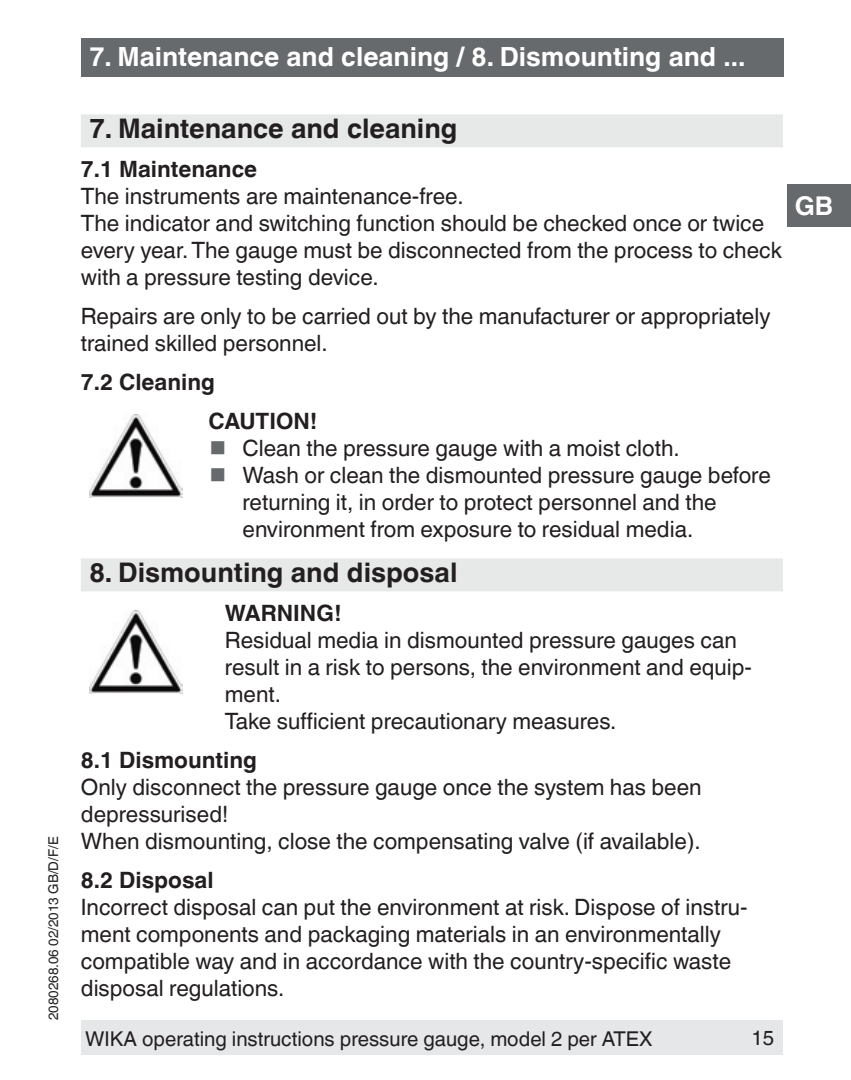
<style>
.page{position:relative;width:851px;height:1080px;background:#fff}
.page>*{position:absolute;margin:0;border:0;box-sizing:border-box;transform-origin:0 0}
.t1{font:700 27px "Helvetica World";color:#231f20}
.t2{font:700 26.4px "Helvetica World";color:#fff}
.t3{font:700 25.8px "Helvetica World";color:#fff}
.t4{font:22.5px/27px "Helvetica World";color:#231f20}
.t5{font:700 22.5px/39px "Helvetica World";color:#231f20}
.t6{font:20.4px "Helvetica World";color:#231f20}
.t7{font:13.5px "Helvetica World";color:#231f20}
</style>
<div class="page">
<div style="left:787px;top:185px;width:63px;height:42px;background:#676a6d"></div>
<div style="left:81px;top:38px;width:702px;height:39px;background:#676a6d"></div>
<div style="left:81px;top:1020px;width:701px;height:34px;background:#e6e7e9"></div>
<div style="left:81px;top:114px;width:701px;height:33px;background:#e6e9e8"></div>
<div style="left:81px;top:558px;width:701px;height:33px;background:#e6e9e8"></div>
<img style="left:89px;top:415px;width:94px;height:82px">
<img style="left:89px;top:611px;width:94px;height:82px">
<p class="t7" style="left:45px;top:1020px;width:185px;rotate:-90deg">2080268.06 02/2013 GB/D/F/E</p>
<p class="t2" style="left:89px;top:41px;width:657px">7. Maintenance and cleaning / 8. Dismounting and ...</p>
<p class="t1" style="left:89px;top:113px;width:369px">7. Maintenance and cleaning</p>
<p class="t5" style="left:81px;top:150px;width:178px">7.1 Maintenance</p>
<p class="t4" style="left:81px;top:183px;width:702px">The instruments are maintenance-free.<br>The indicator and switching function should be checked once or twice every year. The gauge must be disconnected from the process to check with a pressure testing device.</p>
<p class="t4" style="left:81px;top:303px;width:691px">Repairs are only to be carried out by the manufacturer or appropriately trained skilled personnel.</p>
<p class="t5" style="left:208px;top:363px;width:110px;text-indent:-128px">7.2 Cleaning<br>CAUTION!</p>
<p class="t4" style="left:242px;top:435px;width:530px">Clean the pressure gauge with a moist cloth.<br>Wash or clean the dismounted pressure gauge before returning it, in order to protect personnel and the environment from exposure to residual media.</p>
<p class="t1" style="left:89px;top:557px;width:369px">8. Dismounting and disposal</p>
<p class="t5" style="left:225px;top:594px;width:118px">WARNING!</p>
<p class="t4" style="left:225px;top:627px;width:528px">Residual media in dismounted pressure gauges can result in a risk to persons, the environment and equip&shy;ment.<br>Take sufficient precautionary measures.</p>
<p class="t5" style="left:81px;top:741px;width:178px">8.1 Dismounting</p>
<p class="t4" style="left:81px;top:774px;width:622px">Only disconnect the pressure gauge once the system has been depressurised!<br>When dismounting, close the compensating valve (if available).</p>
<p class="t5" style="left:81px;top:861px;width:134px">8.2 Disposal</p>
<p class="t4" style="left:81px;top:894px;width:668px">Incorrect disposal can put the environment at risk. Dispose of instru&shy;ment components and packaging materials in an environmentally compatible way and in accordance with the country-specific waste disposal regulations.</p>
<p class="t6" style="left:85px;top:1027px;width:569px">WIKA operating instructions pressure gauge, model 2 per ATEX</p>
<p class="t6" style="left:751px;top:1026px;width:24px">15</p>
<p class="t3" style="left:794px;top:191px;width:40px">GB</p>
</div>
